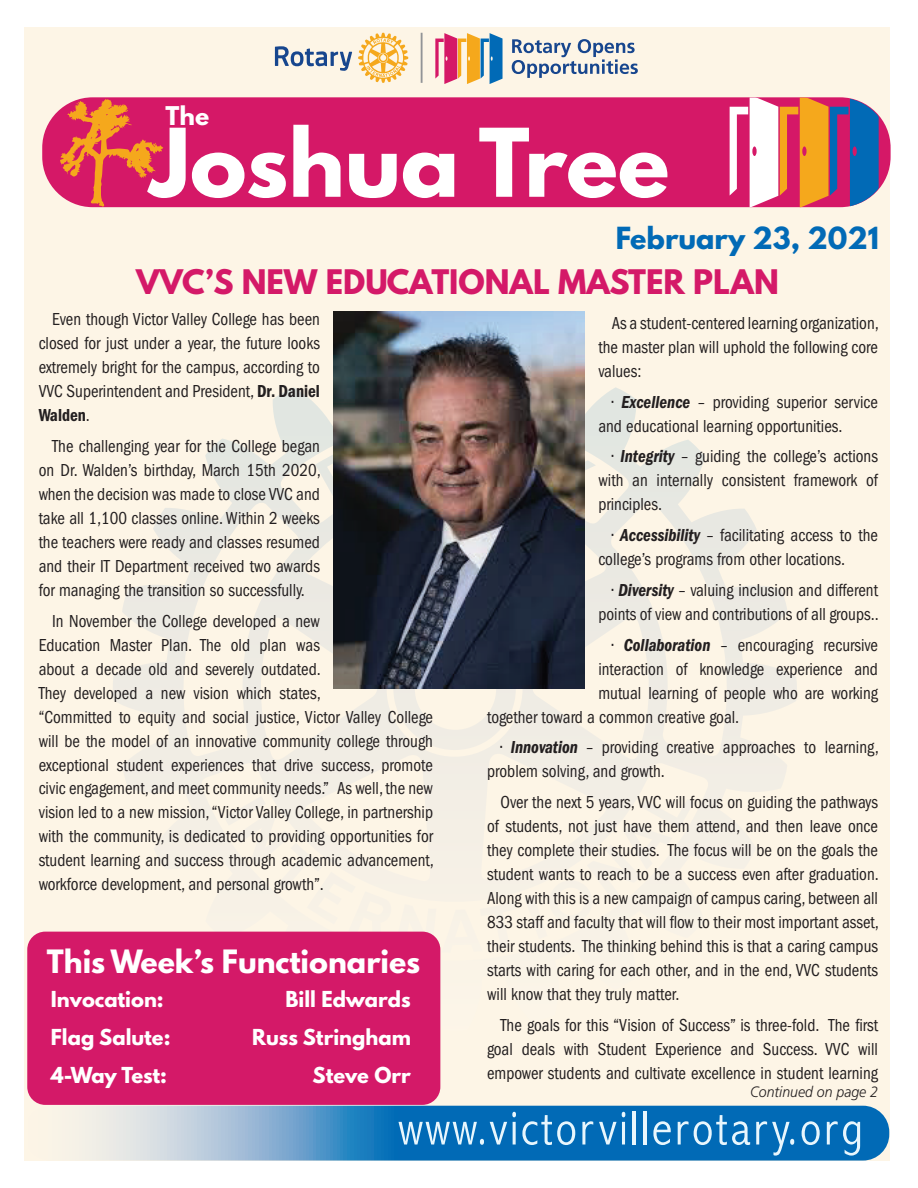
<style>
.page{position:relative;width:918px;height:1188px;background:#fff}
.page>*{position:absolute;margin:0;border:0;box-sizing:border-box;transform-origin:0 0}
.t1{font:700 83.7px "League Spartan";color:#fff}
.t2{font:300 condensed 48.75px "Abadi";letter-spacing:.05em;color:#e8f6fd}
.t3{font:700 30px "League Spartan";color:#d41968}
.t4{font:700 28.5px "League Spartan";color:#fff}
.t5{font:700 27px "League Spartan";color:#016ab6}
.t6{font:700 22.95px "League Spartan";color:#fff}
.t7{font:700 19.5px "League Spartan";color:#fff}
.t8{font:condensed 18px/24px "Franklin Gothic";color:#231f20;text-align:justify;scale:.94 1}
.t9{font:italic 300 15px "Frutiger";color:#231f20;scale:.94 1}
.s1{font-weight:600}
.s2{font-weight:600;font-style:italic}
</style>
<div class="page">
<div style="left:24px;top:27px;width:865px;height:1134px;background:#fdf5e6"></div>
<div style="left:42px;top:97px;width:849px;height:110px;background:#d51867;border-radius:50px"></div>
<svg style="left:85px;top:1106px;width:804px;height:55px;background:#3c89c2"></svg>
<svg style="left:275px;top:46px;width:77px;height:25px"></svg>
<svg style="left:358px;top:33px;width:50px;height:50px"></svg>
<hr style="left:421px;top:33px;width:2px;height:50px;background:#929497">
<svg style="left:512px;top:39px;width:126px;height:39px"></svg>
<svg style="left:435px;top:33px;width:68px;height:51px"></svg>
<svg style="left:730px;top:98px;width:149px;height:109px"></svg>
<svg style="left:60px;top:99px;width:103px;height:108px"></svg>
<svg style="left:113px;top:387px;width:684px;height:644px"></svg>
<div style="left:27px;top:932px;width:413px;height:173px;background:#d41968;border-radius:18px"></div>
<img style="left:333px;top:312px;width:252px;height:377px">
<p class="t6" style="left:166px;top:98px;width:45px">The</p>
<h1 class="t1" style="left:150px;top:97px;width:521px">Joshua Tree</h1>
<h3 class="t5" style="left:616px;top:217px;width:265px">February 23, 2021</h3>
<h3 class="t3" style="left:136px;top:258px;width:644px">VVC’S NEW EDUCATIONAL MASTER PLAN</h3>
<p class="t8" style="left:39px;top:307px;width:301px;text-indent:14px">Even though Victor Valley College has been closed for just under a year, the future looks extremely bright for the campus, according to VVC Superintendent and President, <span class="s1">Dr. Daniel Walden</span>.</p>
<p class="t8" style="left:39px;top:434px;width:302px;text-indent:14px">The challenging year for the College began on Dr. Walden’s birthday, March 15th 2020, when the decision was made to close VVC and take all 1,100 classes online. Within 2 weeks the teachers were ready and classes resumed and their IT Department received two awards for managing the transition so successfully.</p>
<p class="t8" style="left:39px;top:609px;width:422px;text-align:left;text-indent:14px">In November the College developed a new<br>Education Master Plan. The old plan was<br>about a decade old and severely outdated.<br>They developed a new vision which states,<br>“Committed to equity and social justice, Victor Valley College will be the model of an innovative community college through exceptional student experiences that drive success, promote civic engagement, and meet community needs.” As well, the new vision led to a new mission, “Victor Valley College, in partnership with the community, is dedicated to providing opportunities for student learning and success through academic advancement, workforce development, and personal growth”.</p>
<p class="t8" style="left:598px;top:311px;width:300px;text-indent:14px">As a student-centered learning organization, the master plan will uphold the following core values:</p>
<p class="t8" style="left:598px;top:390px;width:299px;text-indent:14px">• <span class="s2">Excellence</span> – providing superior service and educational learning opportunities.</p>
<p class="t8" style="left:598px;top:445px;width:299px;text-indent:14px">• <span class="s2">Integrity</span> – guiding the college’s actions with an internally consistent framework of principles.</p>
<p class="t8" style="left:598px;top:523px;width:299px;text-indent:14px">• <span class="s2">Accessibility</span> – facilitating access to the college’s programs from other locations.</p>
<p class="t8" style="left:598px;top:578px;width:300px;text-align:right">• <span class="s2">Diversity</span> – valuing inclusion and different points of view and contributions of all groups..</p>
<p class="t8" style="left:612px;top:633px;width:285px">• <span class="s2">Collaboration</span> – encouraging recursive</p>
<p class="t8" style="left:598px;top:657px;width:299px">interaction of knowledge experience and</p>
<p class="t8" style="left:598px;top:681px;width:299px">mutual learning of people who are working</p>
<p class="t8" style="left:487px;top:705px;width:270px">together toward a common creative goal.</p>
<p class="t8" style="left:487px;top:735px;width:418px;text-indent:14px">• <span class="s2">Innovation</span> – providing creative approaches to learning, problem solving, and growth.</p>
<p class="t8" style="left:487px;top:790px;width:418px;text-indent:14px">Over the next 5 years, VVC will focus on guiding the pathways of students, not just have them attend, and then leave once they complete their studies. The focus will be on the goals the student wants to reach to be a success even after graduation.<br>Along with this is a new campaign of campus caring, between all 833 staff and faculty that will flow to their most important asset, their students. The thinking behind this is that a caring campus starts with caring for each other, and in the end, VVC students will know that they truly matter.</p>
<p class="t8" style="left:487px;top:1013px;width:417px;text-indent:14px">The goals for this “Vision of Success” is three-fold. The first goal deals with Student Experience and Success. VVC will empower students and cultivate excellence in student learning</p>
<h3 class="t4" style="left:47px;top:939px;width:375px">This Week’s Functionaries</h3>
<p class="t7" style="left:51px;top:984px;width:114px">Invocation:</p>
<p class="t7" style="left:286px;top:984px;width:127px">Bill Edwards</p>
<p class="t7" style="left:51px;top:1022px;width:121px">Flag Salute:</p>
<p class="t7" style="left:252px;top:1022px;width:160px">Russ Stringham</p>
<p class="t7" style="left:51px;top:1060px;width:118px">4-Way Test:</p>
<p class="t7" style="left:313px;top:1060px;width:100px">Steve Orr</p>
<p class="t9" style="left:750px;top:1083px;width:137px">Continued on page 2</p>
<h2 class="t2" style="left:398px;top:1100px;width:466px">www.victorvillerotary.org</h2>
</div>
